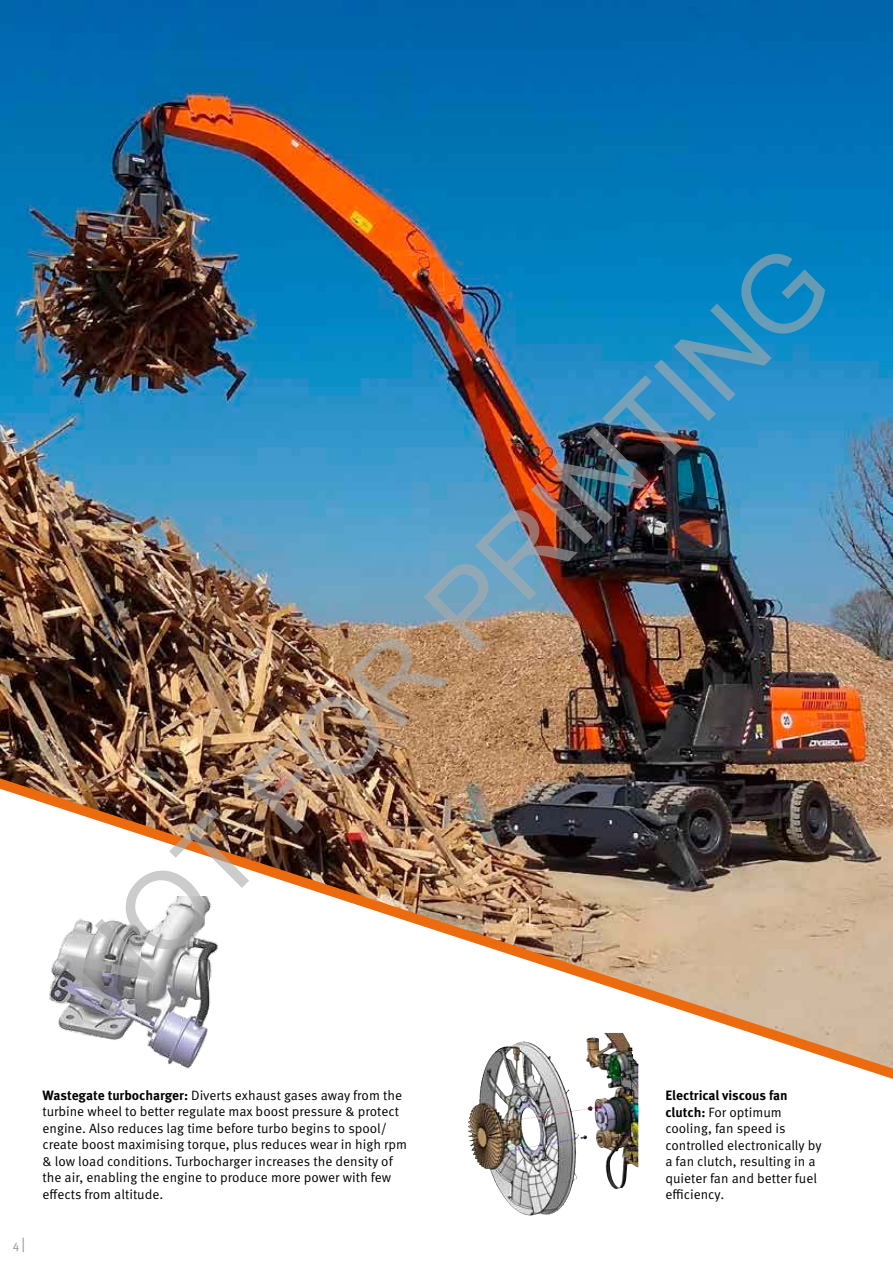
<style>
.page{position:relative;width:893px;height:1263px;background:#fff}
.page>*{position:absolute;margin:0;border:0;box-sizing:border-box;transform-origin:0 0}
.t1{font:108px "Arial";color:rgb(171 171 171/.6)}
.t2{font:13.5px/16.5px "Meta Pro Norm";color:#000}
.t3{font:700 13.5px "Meta Pro";letter-spacing:-.005em;color:#000}
.t4{font:12px "Meta Pro Norm";color:#969296}
.s1{font-size:15px}
.s2{font-family:"Meta Pro";font-weight:700}
</style>
<div class="page">
<img style="left:0;top:0;width:893px;height:778px">
<img style="left:0;top:778px;width:893px;height:301px">
<img style="left:42px;top:896px;width:195px;height:183px">
<img style="left:586px;top:1029px;width:57px;height:161px">
<h1 class="t1" style="left:37px;top:951px;width:1033px;rotate:-45deg">NOT FOR PRINTING</h1>
<p class="t4" style="left:13px;top:1239px;width:14px">4 <span class="s1">|</span></p>
<p class="t2" style="left:43px;top:1088px;width:366px"><span class="s2">Wastegate turbocharger:</span> Diverts exhaust gases away from the turbine wheel to better regulate max boost pressure &amp; protect engine. Also reduces lag time before turbo begins to spool/ create boost maximising torque, plus reduces wear in high rpm &amp; low load conditions. Turbocharger increases the density of the air, enabling the engine to produce more power with few effects from altitude.</p>
<p class="t3" style="left:665px;top:1089px;width:124px">Electrical viscous fan</p>
<p class="t2" style="left:665px;top:1104px;width:158px"><span class="s2">clutch:</span> For optimum cooling, fan speed is controlled electronically by a fan clutch, resulting in a quieter fan and better fuel efficiency.</p>
</div>
